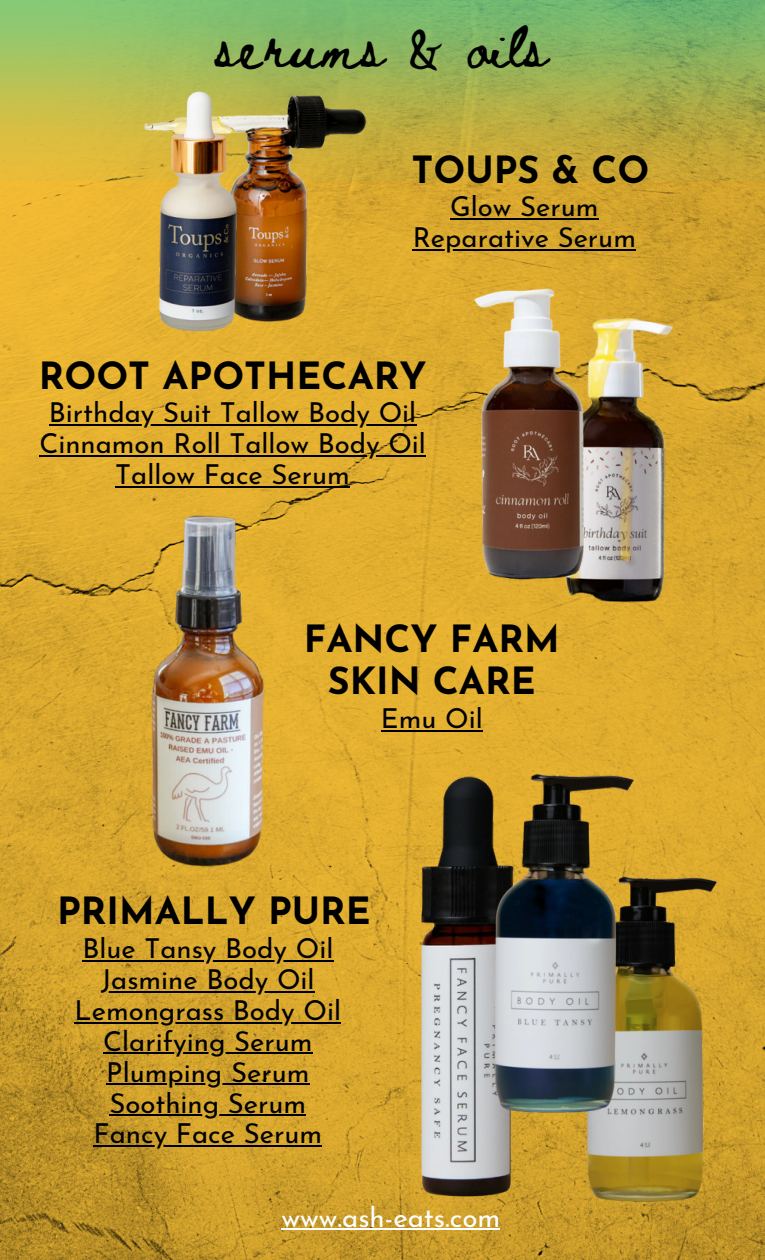
<style>
.page{position:relative;width:765px;height:1260px;background:#fff}
.page>*{position:absolute;margin:0;border:0;box-sizing:border-box;transform-origin:0 0}
.t1{font:42.75px "Beth Ellen";letter-spacing:.05em;color:#000}
.t2{font:700 37.5px "Josefin Sans";color:#000}
.t3{font:27.62px "Josefin Sans";color:#fff}
.t4{font:27.5px "Josefin Sans";color:#000}
</style>
<div class="page">
<img style="left:0;top:181px;width:765px;height:1079px">
<img style="left:0;top:0;width:765px;height:181px">
<img style="left:406px;top:772px;width:124px;height:432px">
<img style="left:569px;top:871px;width:162px;height:342px">
<img style="left:474px;top:763px;width:178px;height:357px">
<img style="left:142px;top:516px;width:132px;height:355px">
<img style="left:545px;top:309px;width:181px;height:309px">
<img style="left:452px;top:277px;width:156px;height:319px">
<img style="left:128px;top:77px;width:292px;height:261px">
<img style="left:137px;top:89px;width:120px;height:248px">
<hr style="left:281px;top:1229px;width:219px;height:1px;background:#fff">
<hr style="left:450px;top:218px;width:149px;height:2px;background:#000">
<hr style="left:413px;top:249px;width:223px;height:2px;background:#000">
<hr style="left:49px;top:424px;width:367px;height:2px;background:#000">
<hr style="left:39px;top:455px;width:387px;height:2px;background:#000">
<hr style="left:115px;top:486px;width:235px;height:2px;background:#000">
<hr style="left:381px;top:730px;width:102px;height:2px;background:#000">
<hr style="left:82px;top:960px;width:251px;height:2px;background:#000">
<hr style="left:101px;top:991px;width:214px;height:1px;background:#000">
<hr style="left:75px;top:1022px;width:266px;height:1px;background:#000">
<hr style="left:103px;top:1052px;width:210px;height:2px;background:#000">
<hr style="left:106px;top:1083px;width:203px;height:2px;background:#000">
<hr style="left:109px;top:1114px;width:197px;height:2px;background:#000">
<hr style="left:94px;top:1145px;width:228px;height:2px;background:#000">
<p class="t1" style="left:217px;top:27px;width:332px">serums &amp; oils</p>
<p class="t2" style="left:411px;top:154px;width:240px">TOUPS &amp; CO</p>
<p class="t4" style="left:450px;top:196px;width:150px">Glow Serum</p>
<p class="t4" style="left:413px;top:227px;width:225px">Reparative Serum</p>
<p class="t2" style="left:39px;top:360px;width:389px">ROOT APOTHECARY</p>
<p class="t4" style="left:49px;top:402px;width:369px">Birthday Suit Tallow Body Oil</p>
<p class="t4" style="left:39px;top:433px;width:388px">Cinnamon Roll Tallow Body Oil</p>
<p class="t4" style="left:115px;top:464px;width:236px">Tallow Face Serum</p>
<p class="t2" style="left:304px;top:624px;width:257px">FANCY FARM</p>
<p class="t2" style="left:328px;top:666px;width:209px">SKIN CARE</p>
<p class="t4" style="left:381px;top:707px;width:103px">Emu Oil</p>
<p class="t2" style="left:57px;top:896px;width:315px">PRIMALLY PURE</p>
<p class="t4" style="left:82px;top:937px;width:253px">Blue Tansy Body Oil</p>
<p class="t4" style="left:101px;top:968px;width:215px">Jasmine Body Oil</p>
<p class="t4" style="left:75px;top:999px;width:268px">Lemongrass Body Oil</p>
<p class="t4" style="left:103px;top:1030px;width:211px">Clarifying Serum</p>
<p class="t4" style="left:106px;top:1061px;width:205px">Plumping Serum</p>
<p class="t4" style="left:109px;top:1092px;width:198px">Soothing Serum</p>
<p class="t4" style="left:94px;top:1123px;width:230px">Fancy Face Serum</p>
<p class="t3" style="left:281px;top:1206px;width:220px">www.ash-eats.com</p>
</div>
